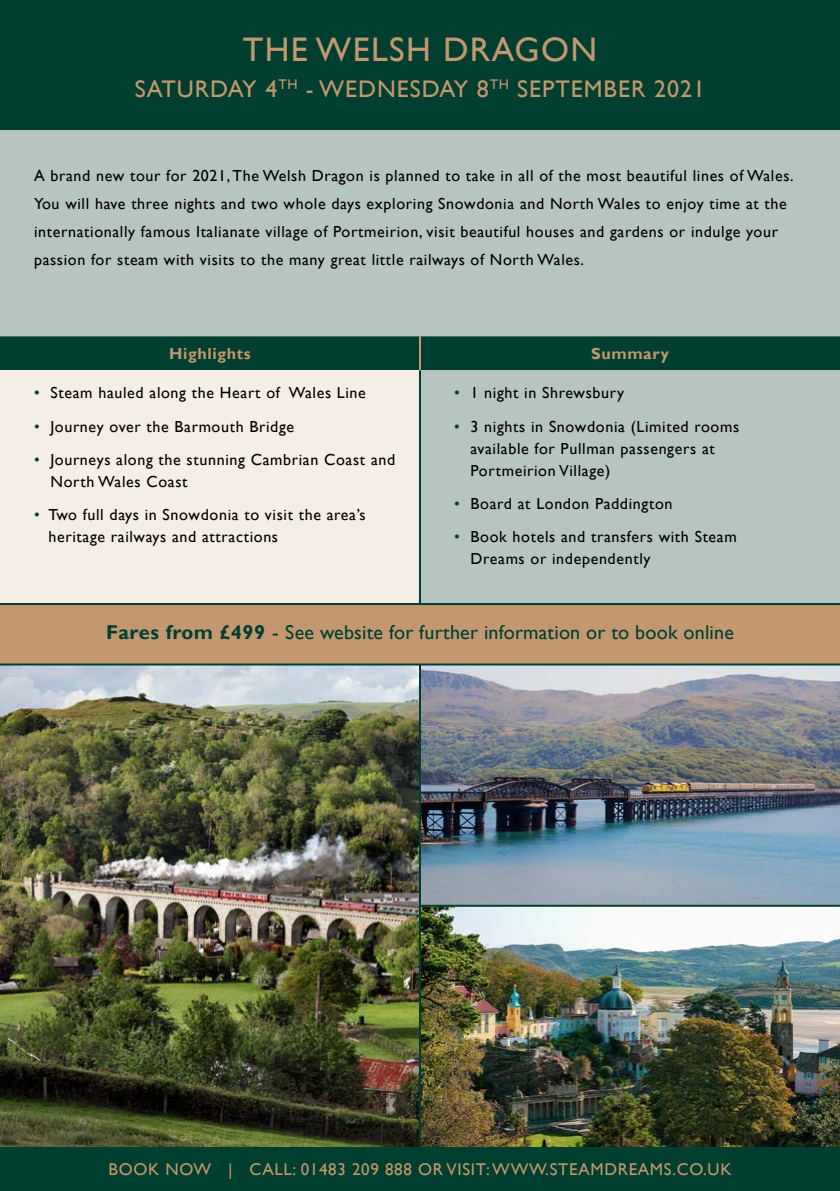
<style>
.page{position:relative;width:840px;height:1191px;background:#fff}
.page>*{position:absolute;margin:0;border:0;box-sizing:border-box;transform-origin:0 0}
.t1{font:34px "Gill Sans";letter-spacing:.04em;color:#c3976f}
.t2{font:24px "Gill Sans";letter-spacing:.04em;color:#c3976f}
.t3{font:20px "Gill Sans";letter-spacing:.01em;color:#003f2f}
.t4{font:17px "Gill Sans";letter-spacing:.04em;color:#c3976f}
.t5{font:16px/22px "Gill Sans";letter-spacing:.04em;color:#000}
.t6{font:700 16px "Gill Sans";letter-spacing:.04em;color:#c3976f}
.s1{color:#003f2f}
.s2{font-weight:700}
</style>
<div class="page">
<div style="left:0;top:0;width:839px;height:130px;background:#003f2f"></div>
<div style="left:0;top:130px;width:839px;height:206px;background:#b6c5c0"></div>
<img style="left:0;top:665px;width:839px;height:482px">
<hr style="left:419px;top:664px;width:2px;height:483px;background:#003f2f">
<hr style="left:420px;top:904px;width:419px;height:2px;background:#003f2f">
<div style="left:0;top:336px;width:839px;height:34px;background:#003f2f"></div>
<div style="left:0;top:370px;width:420px;height:233px;background:#f5eee7"></div>
<div style="left:420px;top:370px;width:419px;height:233px;background:#b6c5c0"></div>
<hr style="left:419px;top:336px;width:2px;height:34px;background:#c3976f">
<hr style="left:419px;top:370px;width:2px;height:233px;background:#003f2f">
<div style="left:0;top:603px;width:839px;height:61px;background:#c3976f"></div>
<hr style="left:0;top:603px;width:839px;height:2px;background:#003f2f">
<hr style="left:0;top:663px;width:839px;height:2px;background:#003f2f">
<div style="left:0;top:1147px;width:839px;height:44px;background:#003f2f"></div>
<h1 class="t1" style="left:243px;top:30px;width:355px">THE WELSH DRAGON</h1>
<h2 class="t2" style="left:135px;top:75px;width:571px">SATURDAY 4<sup>TH</sup> - WEDNESDAY 8<sup>TH</sup> SEPTEMBER 2021</h2>
<p class="t5" style="left:34px;top:162px;width:760px;line-height:28px">A brand new tour for 2021, The Welsh Dragon is planned to take in all of the most beautiful lines of Wales.<br>You will have three nights and two whole days exploring Snowdonia and North Wales to enjoy time at the internationally famous Italianate village of Portmeirion, visit beautiful houses and gardens or indulge your passion for steam with visits to the many great little railways of North Wales.</p>
<p class="t6" style="left:169px;top:344px;width:83px">Highlights</p>
<p class="t6" style="left:590px;top:344px;width:79px">Summary</p>
<p class="t5" style="left:34px;top:382px;width:333px"><span class="s1">•</span> Steam hauled along the Heart of Wales Line</p>
<p class="t5" style="left:34px;top:415px;width:261px"><span class="s1">•</span> Journey over the Barmouth Bridge</p>
<p class="t5" style="left:50px;top:449px;width:346px;text-indent:-16px"><span class="s1">•</span> Journeys along the stunning Cambrian Coast and<br>North Wales Coast</p>
<p class="t5" style="left:48px;top:504px;width:318px;text-indent:-14px"><span class="s1">•</span> Two full days in Snowdonia to visit the area’s heritage railways and attractions</p>
<p class="t5" style="left:454px;top:382px;width:172px"><span class="s1">•</span> 1 night in Shrewsbury</p>
<p class="t5" style="left:470px;top:416px;width:270px;text-indent:-16px"><span class="s1">•</span> 3 nights in Snowdonia (Limited rooms available for Pullman passengers at<br>Portmeirion Village)</p>
<p class="t5" style="left:454px;top:493px;width:220px"><span class="s1">•</span> Board at London Paddington</p>
<p class="t5" style="left:470px;top:526px;width:267px;text-indent:-16px"><span class="s1">•</span> Book hotels and transfers with Steam<br>Dreams or independently</p>
<p class="t3" style="left:106px;top:621px;width:629px"><span class="s2">Fares from £499</span> - See website for further information or to book online</p>
<p class="t4" style="left:108px;top:1159px;width:624px">BOOK NOW | CALL: 01483 209 888 OR VISIT: WWW.STEAMDREAMS.CO.UK</p>
</div>
